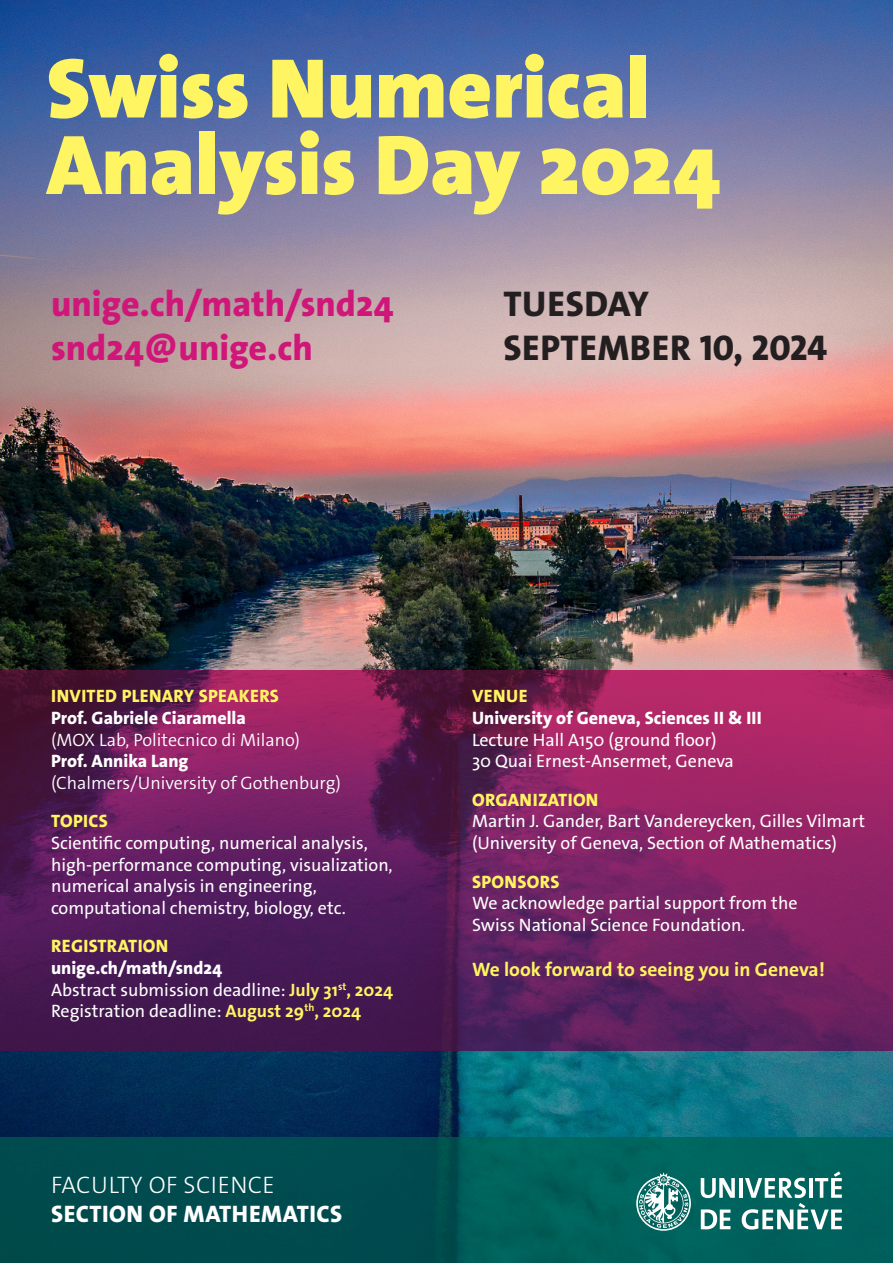
<style>
.page{position:relative;width:893px;height:1263px;background:#fff}
.page>*{position:absolute;margin:0;border:0;box-sizing:border-box;transform-origin:0 0}
.t1{font:900 85.5px/76.5px "The Sans Os F";color:#fff461}
.t2{font:800 36px "The Sans Os F";color:#d01678}
.t3{font:800 36px/43.2px "The Sans Os F";letter-spacing:.02em;color:#231f20}
.t4{font:800 24px "The Sans Os F";letter-spacing:.02em;color:#fff}
.t5{font:300 24px "The Sans Os F";letter-spacing:.02em;color:#fff}
.t6{font:700 19.5px "The Sans Os F";color:#fff461}
.t7{font:18px/21.6px "The Sans Os F";color:#fff}
.t8{font:300 18px/21.6px "The Sans Os F";color:#fff}
.t9{font:800 18px "The Sans Os F";letter-spacing:.02em;color:#fff461}
.t10{font:800 18px "The Sans Os F";color:#fff}
.s1{font-weight:800}
.s2{font-weight:700;color:#fff461}
</style>
<div class="page">
<img style="left:0;top:0;width:893px;height:1137px">
<svg style="left:0;top:1137px;width:893px;height:126px;background:#005554"></svg>
<svg style="left:636px;top:1172px;width:55px;height:59px"></svg>
<svg style="left:701px;top:1178px;width:34px;height:20px"></svg>
<hr style="left:739px;top:1178px;width:4px;height:20px;background:#fff">
<svg style="left:701px;top:1209px;width:29px;height:20px"></svg>
<svg style="left:742px;top:1171px;width:100px;height:58px"></svg>
<svg style="left:0;top:670px;width:893px;height:380px;background:#6d1f5b"></svg>
<p class="t1" style="left:47px;top:51px;width:675px">Swiss Numerical<br>Analysis Day 2024</p>
<p class="t2" style="left:51px;top:281px;width:344px">unige.ch/math/snd24</p>
<p class="t2" style="left:51px;top:324px;width:263px">snd24@unige.ch</p>
<p class="t3" style="left:503px;top:283px;width:325px">TUESDAY<br>SEPTEMBER 10, 2024</p>
<p class="t9" style="left:51px;top:685px;width:229px">INVITED PLENARY SPEAKERS</p>
<p class="t8" style="left:51px;top:707px;width:250px"><span class="s1">Prof. Gabriele Ciaramella<br></span>(MOX Lab, Politecnico di Milano)</p>
<p class="t8" style="left:51px;top:750px;width:291px"><span class="s1">Prof. Annika Lang </span>(Chalmers/University of Gothenburg)</p>
<p class="t9" style="left:51px;top:810px;width:58px">TOPICS</p>
<p class="t7" style="left:51px;top:832px;width:318px">Scientific computing, numerical analysis,</p>
<p class="t7" style="left:51px;top:854px;width:343px">high-performance computing, visualization,</p>
<p class="t7" style="left:51px;top:875px;width:296px">numerical analysis in engineering, computational chemistry, biology, etc.</p>
<p class="t9" style="left:51px;top:935px;width:119px">REGISTRATION</p>
<p class="t10" style="left:51px;top:956px;width:173px">unige.ch/math/snd24</p>
<p class="t7" style="left:51px;top:979px;width:344px">Abstract submission deadline: <span class="s2">July 31</span><sup>st</sup><span class="s2">, 2024<br></span>Registration deadline: <span class="s2">August 29</span><sup>th</sup><span class="s2">, 2024</span></p>
<p class="t5" style="left:51px;top:1170px;width:225px">FACULTY OF SCIENCE</p>
<p class="t4" style="left:51px;top:1199px;width:292px">SECTION OF MATHEMATICS</p>
<p class="t9" style="left:472px;top:685px;width:57px">VENUE</p>
<p class="t10" style="left:472px;top:706px;width:291px">University of Geneva, Sciences II &amp; III</p>
<p class="t7" style="left:472px;top:729px;width:246px">Lecture Hall A150 (ground floor)</p>
<p class="t7" style="left:472px;top:750px;width:264px">30 Quai Ernest-Ansermet, Geneva</p>
<p class="t9" style="left:472px;top:788px;width:128px">ORGANIZATION</p>
<p class="t7" style="left:472px;top:810px;width:395px">Martin J. Gander, Bart Vandereycken, Gilles Vilmart (University of Geneva, Section of Mathematics)</p>
<p class="t9" style="left:472px;top:870px;width:89px">SPONSORS</p>
<p class="t7" style="left:472px;top:892px;width:327px">We acknowledge partial support from the<br>Swiss National Science Foundation.</p>
<p class="t6" style="left:472px;top:957px;width:354px">We look forward to seeing you in Geneva!</p>
</div>
